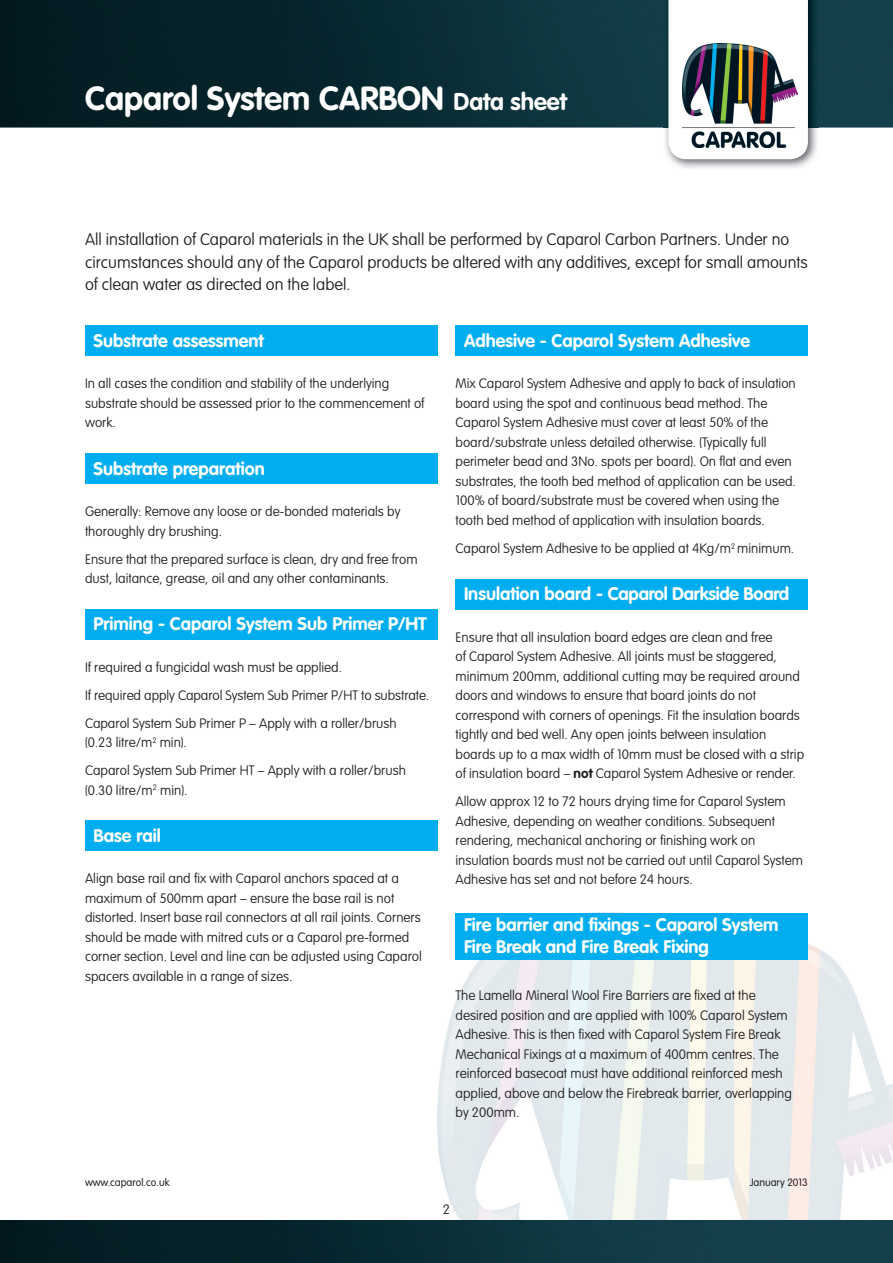
<style>
.page{position:relative;width:893px;height:1263px;background:#fff}
.page>*{position:absolute;margin:0;border:0;box-sizing:border-box;transform-origin:0 0}
.t1{font:700 33px "VAG Rounded LT";color:#fff}
.t2{font:700 18px/21.6px "VAG Rounded";color:#fff}
.t3{font:100 16.5px/22.5px "VAG Rounded LT";color:#231f20}
.t4{font:100 13.5px/19.5px "VAG Rounded LT";color:#231f20}
.t5{font:300 10.5px "VAG Rounded LT";color:#231f20}
.s1{font-size:24px}
.s2{font-weight:700}
</style>
<div class="page">
<img style="left:0;top:0;width:893px;height:128px">
<img style="left:663px;top:0;width:156px;height:168px">
<svg style="left:668px;top:0;width:140px;height:159px"></svg>
<img style="left:683px;top:44px;width:115px;height:103px">
<img style="left:437px;top:944px;width:456px;height:276px">
<img style="left:0;top:1220px;width:893px;height:43px">
<div style="left:85px;top:326px;width:352px;height:30px;background:#00aeef"></div>
<div style="left:85px;top:453px;width:352px;height:30px;background:#00aeef"></div>
<div style="left:85px;top:609px;width:352px;height:30px;background:#00aeef"></div>
<div style="left:85px;top:821px;width:352px;height:30px;background:#00aeef"></div>
<div style="left:455px;top:326px;width:353px;height:30px;background:#00aeef"></div>
<div style="left:455px;top:579px;width:353px;height:30px;background:#00aeef"></div>
<div style="left:455px;top:913px;width:353px;height:46px;background:#00aeef"></div>
<h1 class="t1" style="left:85px;top:79px;width:483px">Caparol System CARBON <span class="s1">Data sheet</span></h1>
<p class="t3" style="left:85px;top:229px;width:724px">All installation of Caparol materials in the UK shall be performed by Caparol Carbon Partners. Under no circumstances should any of the Caparol products be altered with any additives, except for small amounts of clean water as directed on the label.</p>
<h2 class="t2" style="left:94px;top:330px;width:172px">Substrate assessment</h2>
<p class="t4" style="left:85px;top:374px;width:341px">In all cases the condition and stability of the underlying substrate should be assessed prior to the commencement of work.</p>
<h2 class="t2" style="left:94px;top:458px;width:173px">Substrate preparation</h2>
<p class="t4" style="left:85px;top:502px;width:317px">Generally: Remove any loose or de-bonded materials by thoroughly dry brushing.</p>
<p class="t4" style="left:85px;top:550px;width:334px">Ensure that the prepared surface is clean, dry and free from dust, laitance, grease, oil and any other contaminants.</p>
<h2 class="t2" style="left:94px;top:614px;width:335px">Priming - Caparol System Sub Primer P/HT</h2>
<p class="t4" style="left:85px;top:653px;width:346px;line-height:28px">If required a fungicidal wash must be applied.<br>If required apply Caparol System Sub Primer P/HT to substrate.<br>Caparol System Sub Primer P – Apply with a roller/brush</p>
<p class="t4" style="left:85px;top:729px;width:322px;line-height:28px">(0.23 litre/m<sup>2</sup> min).<br>Caparol System Sub Primer HT – Apply with a roller/brush</p>
<p class="t4" style="left:85px;top:781px;width:104px">(0.30 litre/m<sup>2</sup> min).</p>
<h2 class="t2" style="left:94px;top:825px;width:69px">Base rail</h2>
<p class="t4" style="left:85px;top:869px;width:338px">Align base rail and fix with Caparol anchors spaced at a maximum of 500mm apart – ensure the base rail is not distorted. Insert base rail connectors at all rail joints. Corners should be made with mitred cuts or a Caparol pre-formed corner section. Level and line can be adjusted using Caparol spacers available in a range of sizes.</p>
<h2 class="t2" style="left:464px;top:330px;width:288px">Adhesive - Caparol System Adhesive</h2>
<p class="t4" style="left:455px;top:374px;width:342px">Mix Caparol System Adhesive and apply to back of insulation board using the spot and continuous bead method. The Caparol System Adhesive must cover at least 50% of the board/substrate unless detailed otherwise. (Typically full perimeter bead and 3No. spots per board). On flat and even substrates, the tooth bed method of application can be used.<br>100% of board/substrate must be covered when using the tooth bed method of application with insulation boards.</p>
<p class="t4" style="left:455px;top:539px;width:340px">Caparol System Adhesive to be applied at 4Kg/m<sup>2</sup> minimum.</p>
<h2 class="t2" style="left:464px;top:584px;width:327px">Insulation board - Caparol Darkside Board</h2>
<p class="t4" style="left:455px;top:628px;width:350px">Ensure that all insulation board edges are clean and free<br>of Caparol System Adhesive. All joints must be staggered, minimum 200mm, additional cutting may be required around doors and windows to ensure that board joints do not correspond with corners of openings. Fit the insulation boards tightly and bed well. Any open joints between insulation boards up to a max width of 10mm must be closed with a strip of insulation board – <span class="s2">not</span> Caparol System Adhesive or render.</p>
<p class="t4" style="left:455px;top:792px;width:349px">Allow approx 12 to 72 hours drying time for Caparol System Adhesive, depending on weather conditions. Subsequent rendering, mechanical anchoring or finishing work on insulation boards must not be carried out until Caparol System Adhesive has set and not before 24 hours.</p>
<h2 class="t2" style="left:464px;top:915px;width:316px">Fire barrier and fixings - Caparol System<br>Fire Break and Fire Break Fixing</h2>
<p class="t4" style="left:455px;top:986px;width:338px">The Lamella Mineral Wool Fire Barriers are fixed at the desired position and are applied with 100% Caparol System Adhesive. This is then fixed with Caparol System Fire Break Mechanical Fixings at a maximum of 400mm centres. The reinforced basecoat must have additional reinforced mesh applied, above and below the Firebreak barrier, overlapping by 200mm.</p>
<p class="t5" style="left:85px;top:1176px;width:86px">www.caparol.co.uk</p>
<p class="t5" style="left:750px;top:1176px;width:60px">January 2013</p>
<p class="t4" style="left:443px;top:1200px;width:9px">2</p>
</div>
